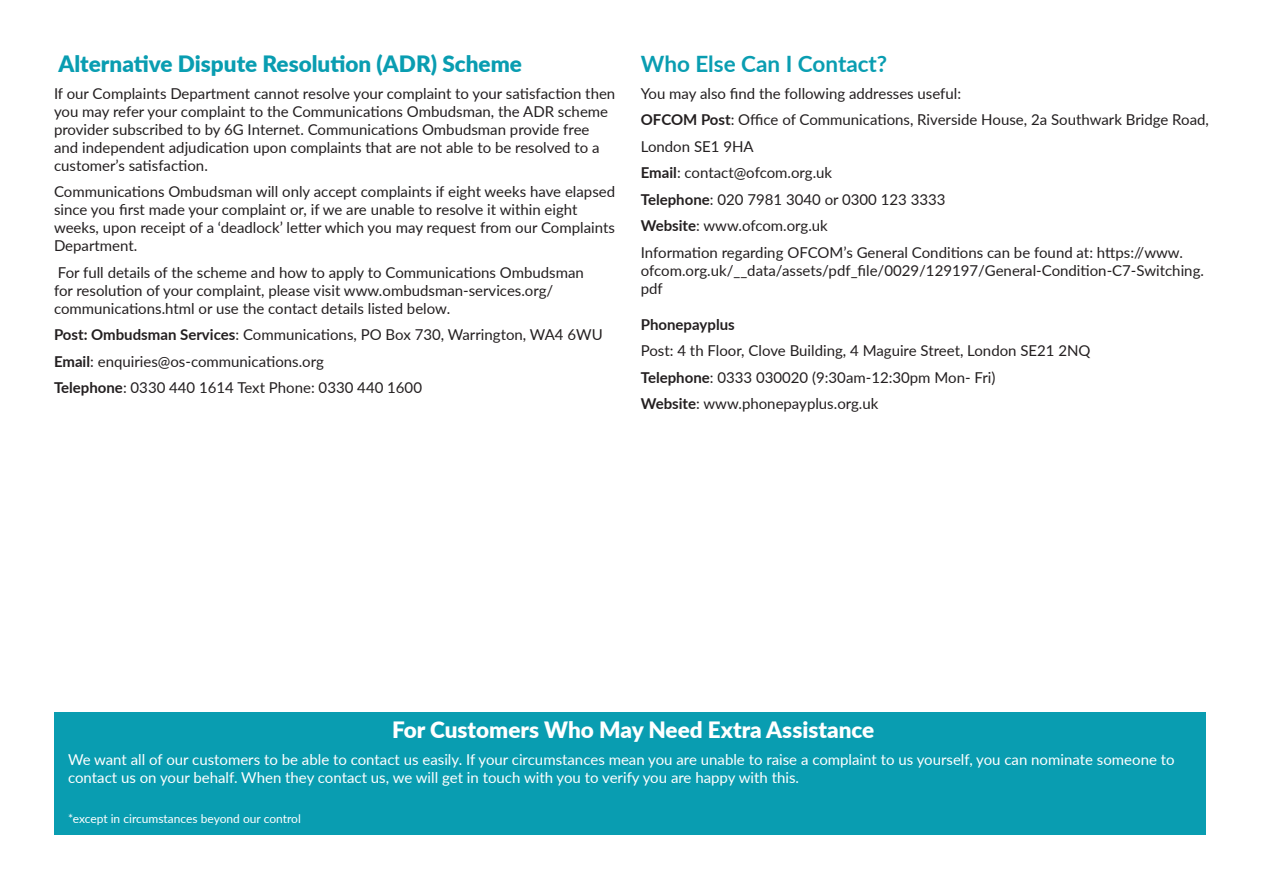
<style>
.page{position:relative;width:1263px;height:893px;background:#fff}
.page>*{position:absolute;margin:0;border:0;box-sizing:border-box;transform-origin:0 0}
.Sub_Headers{font:900 22.5px "Lato";color:#099db1}
.Sub_Headers-2{font:900 22.5px "Lato";color:#fff}
.Sub_Headers-3{font:700 22.5px "Lato";color:#099db1}
.body_text{font:15px/18px "Lato";color:#231f20}
.body_text-2{font:15px/18px "Lato";color:#fff}
.body_text-3{font:700 15px "Lato";color:#231f20}
.body_text-4{font:12px "Lato";color:#fff}
.s1{font-weight:700}
</style>
<div class="page">
<div style="left:54px;top:712px;width:1151px;height:122px;background:#099db1"></div>
<p class="Sub_Headers" style="left:58px;top:47px;width:465px">Alternative Dispute Resolution (ADR) Scheme</p>
<p class="body_text" style="left:54px;top:84px;width:563px">If our Complaints Department cannot resolve your complaint to your satisfaction then you may refer your complaint to the Communications Ombudsman, the ADR scheme provider subscribed to by 6G Internet. Communications Ombudsman provide free and independent adjudication upon complaints that are not able to be resolved to a customer’s satisfaction.</p>
<p class="body_text" style="left:54px;top:182px;width:563px">Communications Ombudsman will only accept complaints if eight weeks have elapsed since you first made your complaint or, if we are unable to resolve it within eight weeks, upon receipt of a ‘deadlock’ letter which you may request from our Complaints Department.</p>
<p class="body_text" style="left:54px;top:263px;width:531px">For full details of the scheme and how to apply to Communications Ombudsman for resolution of your complaint, please visit www.ombudsman-services.org/ communications.html or use the contact details listed below.</p>
<p class="body_text" style="left:54px;top:325px;width:550px"><span class="s1">Post: Ombudsman Services</span>: Communications, PO Box 730, Warrington, WA4 6WU</p>
<p class="body_text" style="left:54px;top:352px;width:271px"><span class="s1">Email</span>: enquiries@os-communications.org</p>
<p class="body_text" style="left:54px;top:378px;width:369px"><span class="s1">Telephone</span>: 0330 440 1614 Text Phone: 0330 440 1600</p>
<p class="Sub_Headers-3" style="left:641px;top:47px;width:248px">Who Else Can I Contact?</p>
<p class="body_text" style="left:641px;top:84px;width:322px">You may also find the following addresses useful:</p>
<p class="body_text" style="left:641px;top:110px;width:570px"><span class="s1">OFCOM Post</span>: Office of Communications, Riverside House, 2a Southwark Bridge Road,</p>
<p class="body_text" style="left:641px;top:137px;width:114px">London SE1 9HA</p>
<p class="body_text" style="left:641px;top:163px;width:193px"><span class="s1">Email</span>: contact@ofcom.org.uk</p>
<p class="body_text" style="left:641px;top:190px;width:306px"><span class="s1">Telephone</span>: 020 7981 3040 or 0300 123 3333</p>
<p class="body_text" style="left:641px;top:216px;width:189px"><span class="s1">Website</span>: www.ofcom.org.uk</p>
<p class="body_text" style="left:641px;top:243px;width:565px">Information regarding OFCOM’s General Conditions can be found at: https://www. ofcom.org.uk/__data/assets/pdf_file/0029/129197/General-Condition-C7-Switching. pdf</p>
<p class="body_text-3" style="left:641px;top:313px;width:95px">Phonepayplus</p>
<p class="body_text" style="left:641px;top:341px;width:451px">Post: 4 th Floor, Clove Building, 4 Maguire Street, London SE21 2NQ</p>
<p class="body_text" style="left:641px;top:368px;width:356px"><span class="s1">Telephone</span>: 0333 030020 (9:30am-12:30pm Mon- Fri)</p>
<p class="body_text" style="left:641px;top:394px;width:239px"><span class="s1">Website</span>: www.phonepayplus.org.uk</p>
<p class="Sub_Headers-2" style="left:392px;top:713px;width:484px">For Customers Who May Need Extra Assistance</p>
<p class="body_text-2" style="left:68px;top:749px;width:1108px">We want all of our customers to be able to contact us easily. If your circumstances mean you are unable to raise a complaint to us yourself, you can nominate someone to contact us on your behalf. When they contact us, we will get in touch with you to verify you are happy with this.</p>
<p class="body_text-4" style="left:68px;top:810px;width:234px">*except in circumstances beyond our control</p>
</div>
